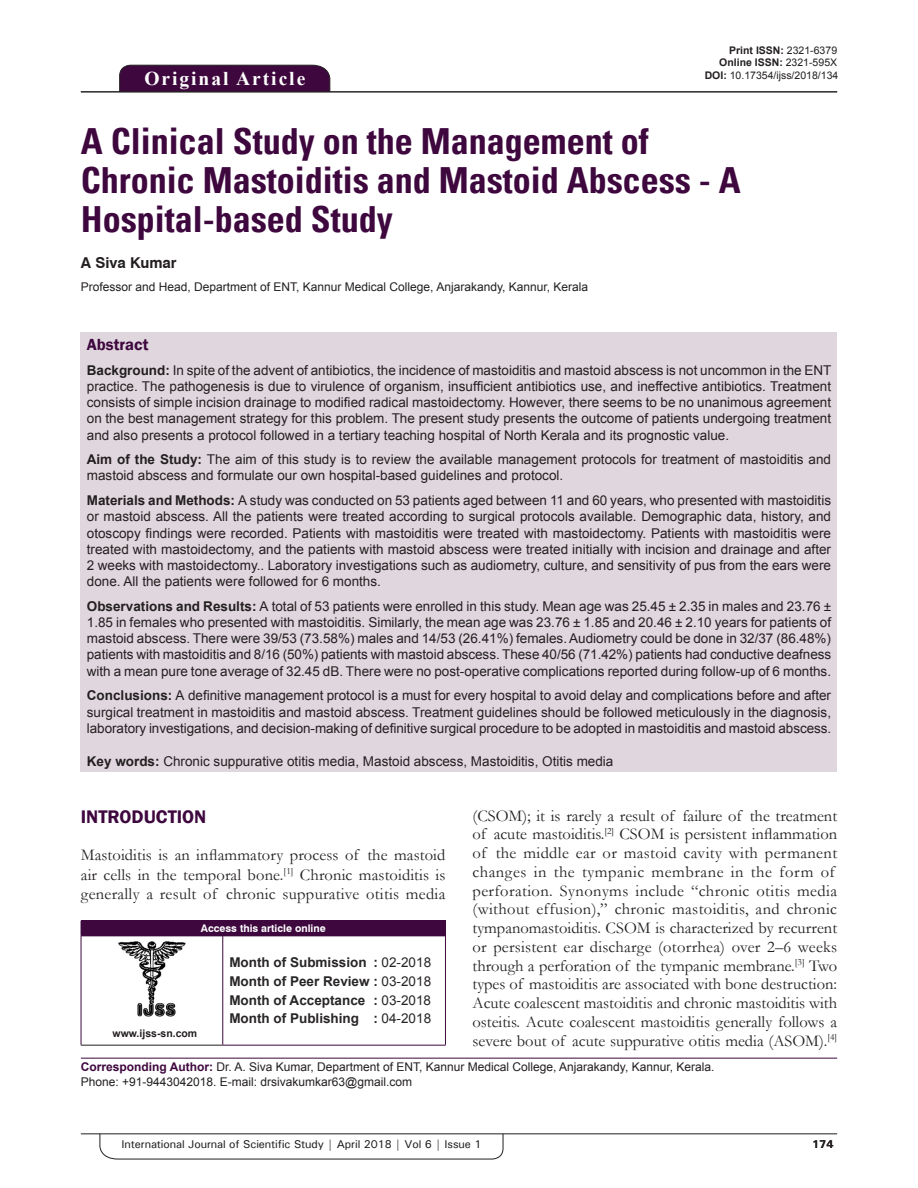
<style>
.page{position:relative;width:918px;height:1188px;background:#fff}
.page>*{position:absolute;margin:0;border:0;box-sizing:border-box;transform-origin:0 0}
.AT{font:700 condensed 36px/39px "Univers";color:#3e083e}
.AH{font:700 19.5px "Times New Roman";letter-spacing:.1em;color:#fff}
.t1{font:600 18.75px "Franklin Gothic";color:#3e083e}
.TX{font:16.5px/18.8px "Garamond";color:#231f20}
.ABSH{font:600 16.5px "Franklin Gothic";color:#3e083e}
.AU{font:700 15px "Swiss 721 BT";color:#231f20}
.ABS{font:13.5px/16.2px "Arial";color:#231f20;text-align:justify}
.HIS{font:700 13.5px/18.8px "Arial";color:#282526;text-align:justify}
.KWD{font:13.5px "Arial";color:#231f20}
.ADD{font:12px/14.4px "Arial";color:#231f20}
.AFF{font:12px "Arial";color:#231f20}
.RF{font:500 11.25px "Univers";letter-spacing:-.01em;color:#231f20}
.t2{font:700 11.25px "Univers";color:#231f20}
.DOI{font:700 10.5px "Arial";color:#231f20}
.DOI-2{font:10.5px "Arial";color:#231f20}
.AAO{font:700 10.5px "Swiss 721 BT";color:#fff}
.Web{font:700 10.5px "Arial";color:#231f20}
.s1{font-weight:400}
.s2{font-weight:700}
.s3{font-style:inherit}
.s4{font-weight:700;color:#3e083e}
</style>
<div class="page">
<hr style="left:81px;top:1134px;width:756px;height:1px;background:#231f20">
<svg style="left:100px;top:1133px;width:403px;height:26px"></svg>
<div style="left:119px;top:65px;width:211px;height:26px;background:#3e083e"></div>
<hr style="left:81px;top:91px;width:756px;height:1px;background:#231f20">
<div style="left:81px;top:332px;width:756px;height:440px;background:#e0d7de"></div>
<div style="left:81px;top:921px;width:364px;height:15px;background:#3e083e"></div>
<svg style="left:445px;top:921px;width:1px;height:15px"></svg>
<hr style="left:81px;top:936px;width:142px;height:1px;background:#3e083e">
<hr style="left:81px;top:936px;width:1px;height:109px;background:#3e083e">
<hr style="left:81px;top:1045px;width:142px;height:1px;background:#231f20">
<hr style="left:223px;top:936px;width:223px;height:1px;background:#3e083e">
<hr style="left:223px;top:936px;width:1px;height:109px;background:#3e083e">
<hr style="left:445px;top:936px;width:1px;height:109px;background:#3e083e">
<hr style="left:223px;top:1045px;width:223px;height:1px;background:#3e083e">
<img style="left:118px;top:941px;width:68px;height:75px">
<hr style="left:81px;top:1058px;width:756px;height:1px;background:#3e083e">
<p class="AH" style="left:144px;top:64px;width:162px">Original Article</p>
<p class="DOI" style="left:729px;top:42px;width:109px">Print ISSN: <span class="s1">2321-6379</span></p>
<p class="DOI" style="left:719px;top:55px;width:119px">Online ISSN: <span class="s1">2321-595X</span></p>
<p class="DOI-2" style="left:705px;top:68px;width:135px"><span class="s2">DOI:</span> 10.17354/ijss/2018/1<span class="s3">34</span></p>
<p class="AT" style="left:81px;top:122px;width:661px">A Clinical Study on the Management of<br>Chronic Mastoiditis and Mastoid Abscess - A<br>Hospital‑based Study</p>
<p class="AU" style="left:81px;top:252px;width:97px">A Siva Kumar</p>
<p class="AFF" style="left:81px;top:279px;width:509px">Professor and Head, Department of ENT, Kannur Medical College, Anjarakandy, Kannur, Kerala</p>
<p class="ABSH" style="left:87px;top:334px;width:63px">Abstract</p>
<p class="ABS" style="left:87px;top:362px;width:746px"><span class="s2">Background:</span> In spite of the advent of antibiotics, the incidence of mastoiditis and mastoid abscess is not uncommon in the ENT practice. The pathogenesis is due to virulence of organism, insufficient antibiotics use, and ineffective antibiotics. Treatment consists of simple incision drainage to modified radical mastoidectomy. However, there seems to be no unanimous agreement on the best management strategy for this problem. The present study presents the outcome of patients undergoing treatment and also presents a protocol followed in a tertiary teaching hospital of North Kerala and its prognostic value.</p>
<p class="ABS" style="left:87px;top:451px;width:746px"><span class="s2">Aim of the Study:</span> The aim of this study is to review the available management protocols for treatment of mastoiditis and mastoid abscess and formulate our own hospital-based guidelines and protocol.</p>
<p class="ABS" style="left:87px;top:492px;width:746px"><span class="s2">Materials and Methods:</span> A study was conducted on 53 patients aged between 11 and 60 years, who presented with mastoiditis or mastoid abscess. All the patients were treated according to surgical protocols available. Demographic data, history, and otoscopy findings were recorded. Patients with mastoiditis were treated with mastoidectomy. Patients with mastoiditis were treated with mastoidectomy, and the patients with mastoid abscess were treated initially with incision and drainage and after 2 weeks with mastoidectomy.. Laboratory investigations such as audiometry, culture, and sensitivity of pus from the ears were done. All the patients were followed for 6 months.</p>
<p class="ABS" style="left:87px;top:598px;width:746px"><span class="s2">Observations and Results:</span> A total of 53 patients were enrolled in this study. Mean age was 25.45 ± 2.35 in males and 23.76 ± 1.85 in females who presented with mastoiditis. Similarly, the mean age was 23.76 ± 1.85 and 20.46 ± 2.10 years for patients of mastoid abscess. There were 39/53 (73.58%) males and 14/53 (26.41%) females. Audiometry could be done in 32/37 (86.48%) patients with mastoiditis and 8/16 (50%) patients with mastoid abscess. These 40/56 (71.42%) patients had conductive deafness with a mean pure tone average of 32.45 dB. There were no post-operative complications reported during follow-up of 6 months.</p>
<p class="ABS" style="left:87px;top:687px;width:746px"><span class="s2">Conclusions:</span> A definitive management protocol is a must for every hospital to avoid delay and complications before and after surgical treatment in mastoiditis and mastoid abscess. Treatment guidelines should be followed meticulously in the diagnosis, laboratory investigations, and decision-making of definitive surgical procedure to be adopted in mastoiditis and mastoid abscess.</p>
<p class="KWD" style="left:87px;top:752px;width:528px"><span class="s2">Key words:</span> Chronic suppurative otitis media, Mastoid abscess, Mastoiditis, Otitis media</p>
<p class="TX" style="left:473px;top:806px;width:366px">(CSOM); it is rarely a result of failure of the treatment of acute mastoiditis.<sup>[2]</sup> CSOM is persistent inflammation of the middle ear or mastoid cavity with permanent changes in the tympanic membrane in the form of perforation. Synonyms include “chronic otitis media (without effusion),” chronic mastoiditis, and chronic tympanomastoiditis. CSOM is characterized by recurrent or persistent ear discharge (otorrhea) over 2–6 weeks through a perforation of the tympanic membrane.<sup>[3]</sup> Two types of mastoiditis are associated with bone destruction:<br>Acute coalescent mastoiditis and chronic mastoiditis with osteitis. Acute coalescent mastoiditis generally follows a severe bout of acute suppurative otitis media (ASOM).<sup>[4]</sup></p>
<h1 class="t1" style="left:81px;top:805px;width:127px">INTRODUCTION</h1>
<p class="TX" style="left:81px;top:844px;width:366px;line-height:19.8px;text-align:justify">Mastoiditis is an inflammatory process of the mastoid air cells in the temporal bone.<sup>[1]</sup> Chronic mastoiditis is generally a result of chronic suppurative otitis media</p>
<p class="AAO" style="left:201px;top:921px;width:126px">Access this article online</p>
<p class="HIS" style="left:229px;top:953px;width:203px">Month of Submission : <span class="s1">02-2018<br></span>Month of Peer Review : <span class="s1">03-2018<br></span>Month of Acceptance : <span class="s1">03-2018<br></span>Month of Publishing : <span class="s1">04-2018</span></p>
<p class="ADD" style="left:81px;top:1060px;width:635px"><span class="s4">Corresponding Author:</span> Dr. A. Siva Kumar, Department of ENT, Kannur Medical College, Anjarakandy, Kannur, Kerala.<br>Phone: +91‑9443042018. E-mail: drsivakumkar63@gmail.com</p>
<p class="Web" style="left:113px;top:1025px;width:86px">www.ijss-sn.com</p>
<p class="RF" style="left:122px;top:1137px;width:361px">International Journal of Scientific Study | April 2018 | Vol 6 | Issue 1</p>
<p class="t2" style="left:812px;top:1137px;width:23px">174</p>
</div>
